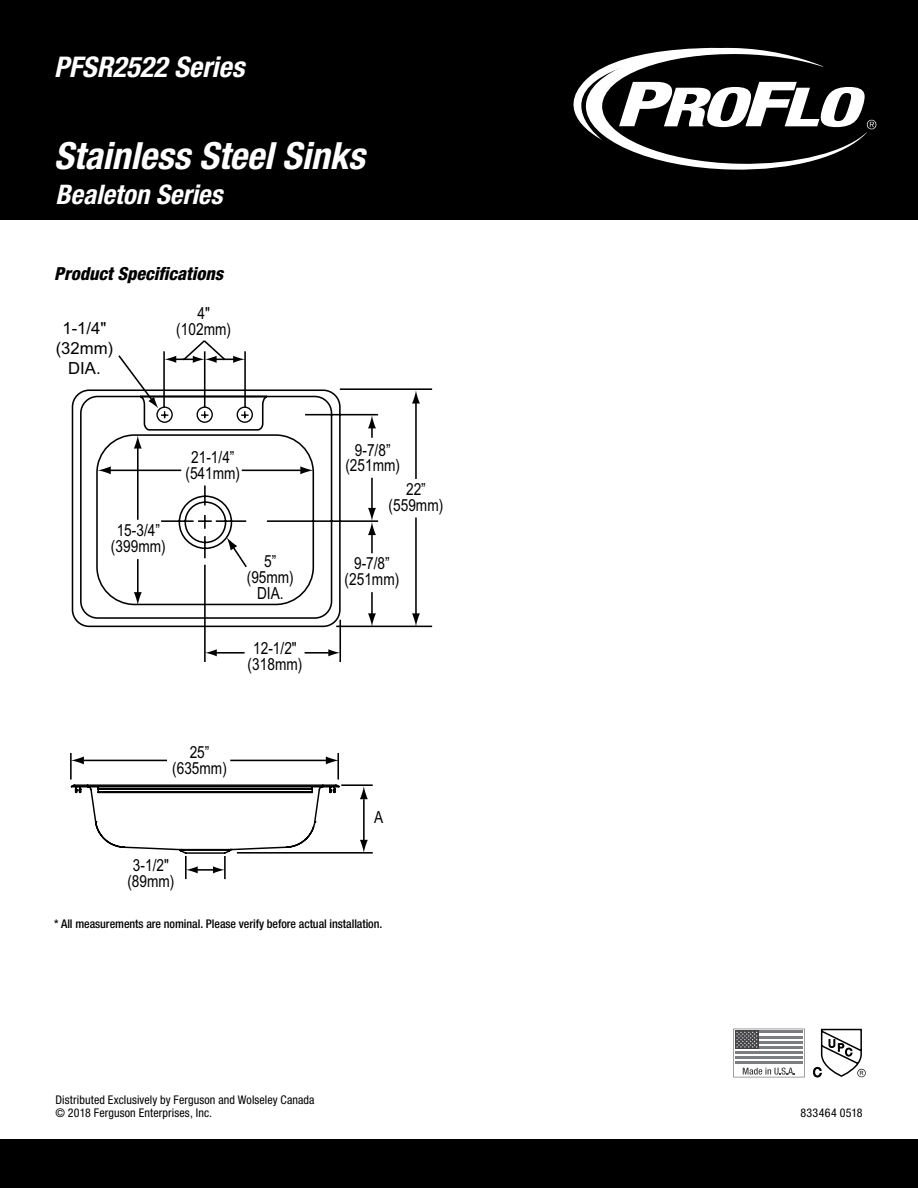
<style>
.page{position:relative;width:918px;height:1188px;background:#fff}
.page>*{position:absolute;margin:0;border:0;box-sizing:border-box;transform-origin:0 0}
.t1{font:italic 700 condensed 37.5px "Helvetica Neue";color:#fff}
.t2{font:italic 700 condensed 28.5px "Helvetica Neue";color:#fff}
.t3{font:italic 700 condensed 27px "Helvetica Neue";color:#fff}
.t4{font:italic 800 condensed 18px "Helvetica Neue";color:#000}
.t5{font:16.65px/15.9px "Arial Narrow";color:#000;text-align:center}
.t6{font:16.65px/20px "Arial";color:#000;text-align:center}
.t7{font:condensed 12px/13.5px "Helvetica Neue";letter-spacing:.01em;color:#000}
.t8{font:500 condensed 12px "Helvetica Neue";letter-spacing:-.005em;color:#000}
</style>
<div class="page">
<div style="left:0;top:1139px;width:918px;height:49px;background:#000"></div>
<div style="left:0;top:0;width:918px;height:220px;background:#000"></div>
<svg style="left:573px;top:47px;width:303px;height:123px"></svg>
<svg style="left:71px;top:388px;width:362px;height:240px"></svg>
<svg style="left:98px;top:466px;width:13px;height:8px"></svg>
<hr style="left:242px;top:470px;width:63px;height:1px;background:#000">
<svg style="left:300px;top:466px;width:14px;height:8px"></svg>
<hr style="left:70px;top:753px;width:2px;height:27px;background:#000">
<hr style="left:337px;top:753px;width:2px;height:27px;background:#000">
<hr style="left:84px;top:760px;width:83px;height:1px;background:#000">
<svg style="left:71px;top:756px;width:13px;height:8px"></svg>
<hr style="left:230px;top:760px;width:99px;height:1px;background:#000">
<svg style="left:326px;top:756px;width:12px;height:8px"></svg>
<hr style="left:137px;top:559px;width:2px;height:36px;background:#000">
<svg style="left:134px;top:592px;width:8px;height:13px"></svg>
<hr style="left:137px;top:446px;width:2px;height:74px;background:#000">
<svg style="left:134px;top:435px;width:8px;height:14px"></svg>
<hr style="left:415px;top:518px;width:2px;height:98px;background:#000">
<svg style="left:412px;top:613px;width:8px;height:14px"></svg>
<hr style="left:371px;top:592px;width:2px;height:24px;background:#000">
<svg style="left:368px;top:613px;width:8px;height:14px"></svg>
<hr style="left:371px;top:478px;width:2px;height:33px;background:#000">
<hr style="left:237px;top:852px;width:136px;height:2px;background:#000">
<hr style="left:341px;top:784px;width:32px;height:2px;background:#000">
<hr style="left:363px;top:799px;width:2px;height:43px;background:#000">
<svg style="left:360px;top:840px;width:8px;height:12px"></svg>
<svg style="left:360px;top:786px;width:8px;height:13px"></svg>
<hr style="left:415px;top:401px;width:2px;height:78px;background:#000">
<svg style="left:412px;top:390px;width:8px;height:14px"></svg>
<svg style="left:368px;top:415px;width:8px;height:23px"></svg>
<hr style="left:371px;top:532px;width:2px;height:21px;background:#000">
<svg style="left:368px;top:508px;width:8px;height:27px"></svg>
<svg style="left:70px;top:784px;width:271px;height:70px"></svg>
<svg style="left:227px;top:537px;width:21px;height:32px"></svg>
<hr style="left:185px;top:856px;width:2px;height:23px;background:#000">
<hr style="left:224px;top:856px;width:2px;height:23px;background:#000">
<hr style="left:195px;top:869px;width:20px;height:2px;background:#000">
<svg style="left:186px;top:866px;width:12px;height:7px"></svg>
<svg style="left:213px;top:866px;width:12px;height:7px"></svg>
<hr style="left:204px;top:565px;width:2px;height:97px;background:#000">
<hr style="left:339px;top:620px;width:2px;height:42px;background:#000">
<hr style="left:214px;top:652px;width:31px;height:2px;background:#000">
<hr style="left:305px;top:652px;width:26px;height:2px;background:#000">
<svg style="left:205px;top:649px;width:12px;height:7px"></svg>
<svg style="left:328px;top:649px;width:12px;height:7px"></svg>
<svg style="left:117px;top:340px;width:137px;height:84px"></svg>
<svg style="left:733px;top:1029px;width:72px;height:48px"></svg>
<svg style="left:813px;top:1029px;width:53px;height:48px"></svg>
<h2 class="t2" style="left:54px;top:49px;width:192px">PFSR2522 Series</h2>
<h1 class="t1" style="left:54px;top:133px;width:312px">Stainless Steel Sinks</h1>
<h3 class="t3" style="left:56px;top:178px;width:168px">Bealeton Series</h3>
<p class="t4" style="left:54px;top:262px;width:171px">Product Specifications</p>
<p class="t5" style="left:197px;top:305px;width:14px">4"</p>
<p class="t6" style="left:62px;top:318px;width:45px">1-1/4"</p>
<p class="t5" style="left:176px;top:320px;width:56px">(102mm)</p>
<p class="t6" style="left:56px;top:338px;width:59px">(32mm)<br>DIA.</p>
<p class="t5" style="left:111px;top:522px;width:56px">15-3/4” (399mm)</p>
<p class="t5" style="left:185px;top:448px;width:56px">21-1/4” (541mm)</p>
<p class="t5" style="left:345px;top:441px;width:56px">9-7/8” (251mm)</p>
<p class="t5" style="left:389px;top:481px;width:56px">22” (559mm)</p>
<p class="t5" style="left:247px;top:552px;width:49px">5” (95mm)<br>DIA.</p>
<p class="t5" style="left:345px;top:555px;width:56px">9-7/8” (251mm)</p>
<p class="t5" style="left:248px;top:640px;width:56px">12-1/2" (318mm)</p>
<p class="t5" style="left:172px;top:743px;width:56px">25” (635mm)</p>
<p class="t5" style="left:127px;top:857px;width:49px">3-1/2" (89mm)</p>
<p class="t5" style="left:374px;top:809px;width:11px">A</p>
<p class="t8" style="left:54px;top:917px;width:330px">* All measurements are nominal. Please verify before actual installation.</p>
<p class="t7" style="left:56px;top:1093px;width:261px">Distributed Exclusively by Ferguson and Wolseley Canada © 2018 Ferguson Enterprises, Inc.</p>
<p class="t7" style="left:800px;top:1106px;width:64px">833464 0518</p>
</div>
